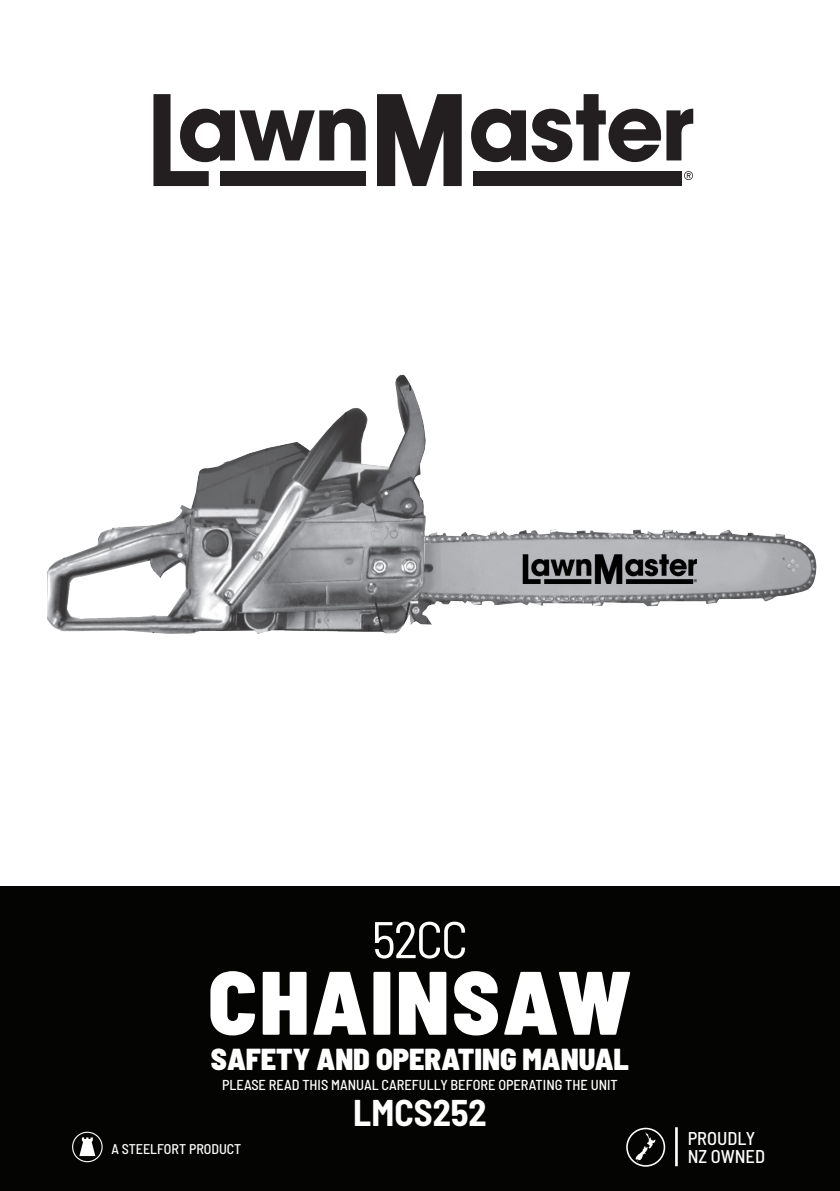
<style>
.page{position:relative;width:840px;height:1191px;background:#fff}
.page>*{position:absolute;margin:0;border:0;box-sizing:border-box;transform-origin:0 0}
.t1{font:900 semi-condensed 89.8px "Barlow";letter-spacing:.03em;color:#fff}
.t2{font:semi-condensed 51.6px "Barlow";color:#fff}
.t3{font:700 46px "Roboto Condensed";color:#fff}
.t4{font:700 semi-condensed 36.4px "Barlow";color:#fff}
.t5{font:900 semi-condensed 30.2px "Barlow";color:#fff}
.t6{font:500 semi-condensed 18.4px "Barlow";color:#fff}
.t7{font:500 semi-condensed 14.4px "Barlow";color:#fff}
.t8{font:500 semi-condensed 14px "Barlow";color:#fff}
</style>
<div class="page">
<div style="left:0;top:886px;width:839px;height:305px;background:#040503"></div>
<div style="left:472px;top:171px;width:208px;height:15px;background:#231f20"></div>
<svg style="left:377px;top:94px;width:84px;height:92px"></svg>
<svg style="left:684px;top:171px;width:8px;height:9px"></svg>
<svg style="left:153px;top:94px;width:212px;height:92px"></svg>
<svg style="left:471px;top:109px;width:54px;height:53px"></svg>
<svg style="left:531px;top:94px;width:162px;height:68px"></svg>
<hr style="left:674px;top:1127px;width:3px;height:39px;background:#fff">
<img style="left:632px;top:1130px;width:26px;height:33px">
<div style="left:626px;top:1127px;width:38px;height:39px;border:2px solid #fff;border-radius:50%"></div>
<svg style="left:72px;top:1131px;width:31px;height:31px"></svg>
<img style="left:47px;top:374px;width:770px;height:260px">
<p class="t2" style="left:372px;top:902px;width:97px">52CC</p>
<p class="t1" style="left:208px;top:937px;width:425px">CHAINSAW</p>
<p class="t5" style="left:211px;top:1037px;width:419px">SAFETY AND OPERATING MANUAL</p>
<p class="t7" style="left:222px;top:1074px;width:397px">PLEASE READ THIS MANUAL CAREFULLY BEFORE OPERATING THE UNIT</p>
<p class="t4" style="left:353px;top:1086px;width:135px">LMCS252</p>
<p class="t3" style="left:302px;top:1072px;width:232px">LMCG260EH</p>
<p class="t8" style="left:111px;top:1139px;width:131px">A STEELFORT PRODUCT</p>
<p class="t6" style="left:687px;top:1125px;width:69px">PROUDLY</p>
<p class="t6" style="left:687px;top:1143px;width:79px">NZ OWNED</p>
</div>
